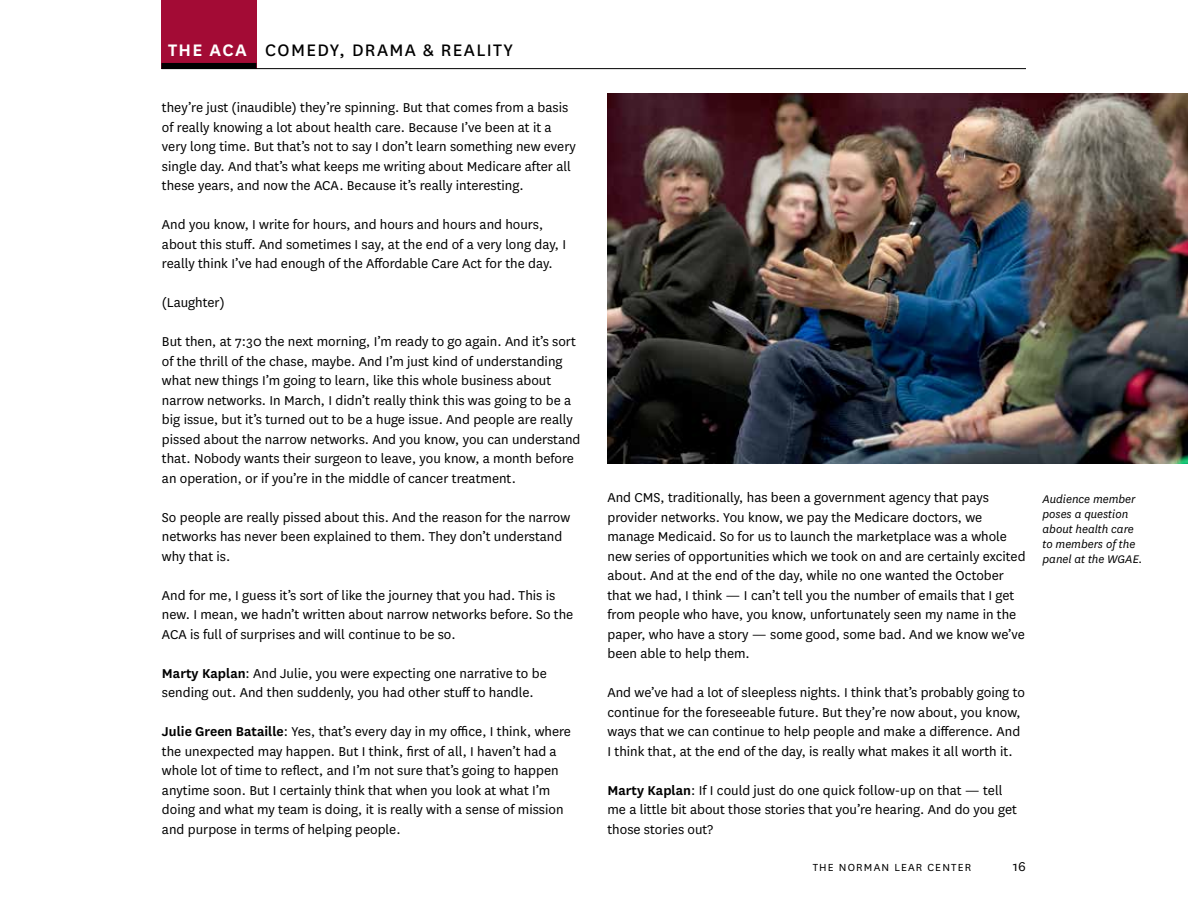
<style>
.page{position:relative;width:1188px;height:918px;background:#fff}
.page>*{position:absolute;margin:0;border:0;box-sizing:border-box;transform-origin:0 0}
.t1{font:19.5px "National";letter-spacing:.07em;color:#000}
.t2{font:15px/19.5px "National";color:#000}
.t3{font:italic 12.9px/15px "National";color:#000}
.t4{font:12px "National";letter-spacing:.1em;color:#000}
.s1{font-weight:600;color:#fff}
.s2{font-weight:600}
</style>
<div class="page">
<div style="left:162px;top:0;width:95px;height:69px;background:#a30b35"></div>
<hr style="left:162px;top:68px;width:864px;height:1px;background:#000">
<div style="left:161px;top:63px;width:95px;height:6px;background:#000"></div>
<img style="left:608px;top:93px;width:580px;height:371px">
<h1 class="t1" style="left:168px;top:37px;width:347px"><span class="s1">THE ACA</span> COMEDY, DRAMA &amp; REALITY</h1>
<p class="t2" style="left:162px;top:98px;width:415px">they’re just (inaudible) they’re spinning. But that comes from a basis of really knowing a lot about health care. Because I’ve been at it a very long time. But that’s not to say I don’t learn something new every single day. And that’s what keeps me writing about Medicare after all these years, and now the ACA. Because it’s really interesting.</p>
<p class="t2" style="left:162px;top:215px;width:406px">And you know, I write for hours, and hours and hours and hours, about this stuff. And sometimes I say, at the end of a very long day, I really think I’ve had enough of the Affordable Care Act for the day.</p>
<p class="t2" style="left:162px;top:293px;width:64px">(Laughter)</p>
<p class="t2" style="left:162px;top:332px;width:420px">But then, at 7:30 the next morning, I’m ready to go again. And it’s sort of the thrill of the chase, maybe. And I’m just kind of understanding what new things I’m going to learn, like this whole business about narrow networks. In March, I didn’t really think this was going to be a big issue, but it’s turned out to be a huge issue. And people are really pissed about the narrow networks. And you know, you can understand that. Nobody wants their surgeon to leave, you know, a month before an operation, or if you’re in the middle of cancer treatment.</p>
<p class="t2" style="left:162px;top:507px;width:410px">So people are really pissed about this. And the reason for the narrow networks has never been explained to them. They don’t understand why that is.</p>
<p class="t2" style="left:162px;top:585px;width:413px">And for me, I guess it’s sort of like the journey that you had. This is new. I mean, we hadn’t written about narrow networks before. So the<br>ACA is full of surprises and will continue to be so.</p>
<p class="t2" style="left:162px;top:663px;width:386px"><span class="s2">Marty Kaplan</span>: And Julie, you were expecting one narrative to be sending out. And then suddenly, you had other stuff to handle.</p>
<p class="t2" style="left:162px;top:722px;width:411px"><span class="s2">Julie Green Bataille</span>: Yes, that’s every day in my office, I think, where the unexpected may happen. But I think, first of all, I haven’t had a whole lot of time to reflect, and I’m not sure that’s going to happen anytime soon. But I certainly think that when you look at what I’m doing and what my team is doing, it is really with a sense of mission and purpose in terms of helping people.</p>
<p class="t2" style="left:607px;top:488px;width:420px">And CMS, traditionally, has been a government agency that pays provider networks. You know, we pay the Medicare doctors, we manage Medicaid. So for us to launch the marketplace was a whole new series of opportunities which we took on and are certainly excited about. And at the end of the day, while no one wanted the October that we had, I think — I can’t tell you the number of emails that I get from people who have, you know, unfortunately seen my name in the paper, who have a story — some good, some bad. And we know we’ve been able to help them.</p>
<p class="t2" style="left:607px;top:683px;width:419px">And we’ve had a lot of sleepless nights. I think that’s probably going to continue for the foreseeable future. But they’re now about, you know, ways that we can continue to help people and make a difference. And I think that, at the end of the day, is really what makes it all worth it.</p>
<p class="t2" style="left:607px;top:780px;width:411px"><span class="s2">Marty Kaplan</span>: If I could just do one quick follow-up on that — tell me a little bit about those stories that you’re hearing. And do you get those stories out?</p>
<p class="t4" style="left:813px;top:860px;width:160px">THE NORMAN LEAR CENTER</p>
<p class="t2" style="left:1013px;top:856px;width:14px">16</p>
<p class="t3" style="left:1043px;top:491px;width:102px">Audience member poses a question about health care to members of the panel at the WGAE.</p>
</div>
